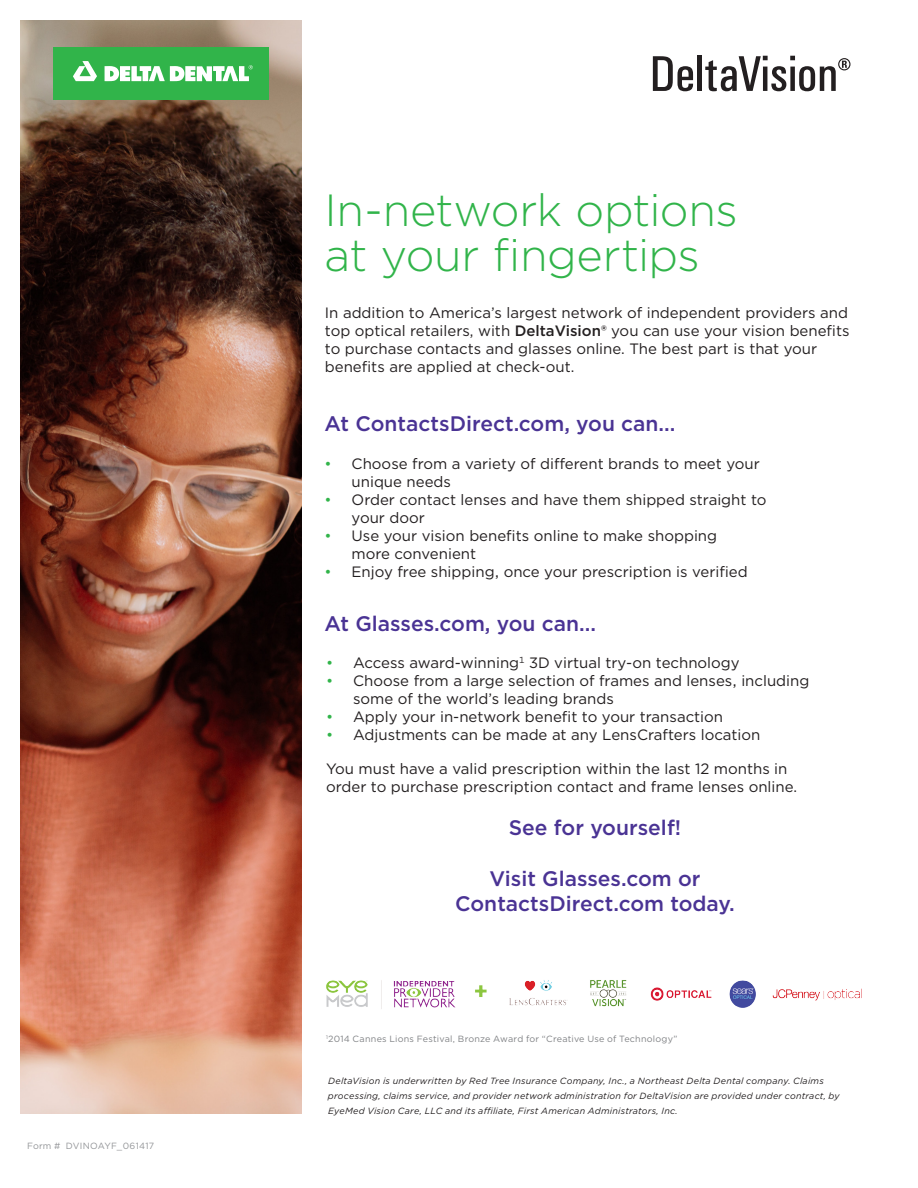
<style>
.page{position:relative;width:918px;height:1188px;background:#fff}
.page>*{position:absolute;margin:0;border:0;box-sizing:border-box;transform-origin:0 0}
.body_SB{font:300 45px/45px "Gotham";letter-spacing:-.01em;color:#31b44a}
.t1{font:500 21px/25.2px "Gotham";color:#4a3394;text-align:center}
.t2{font:15px/18px "Gotham";color:#231f20}
.t3{font:italic 9px/15px "Gotham";letter-spacing:.02em;color:#231f20}
.footnote{font:9px "Gotham";letter-spacing:.025em;color:#808285}
.t4{font:9px "Gotham";letter-spacing:.025em;color:#939598}
.s1{font-weight:500}
.s2{color:#31b44a}
</style>
<div class="page">
<img style="left:20px;top:20px;width:282px;height:1094px">
<img style="left:326px;top:980px;width:536px;height:29px">
<div style="left:53px;top:47px;width:216px;height:53px;background:#31b44a"></div>
<svg style="left:73px;top:61px;width:24px;height:20px"></svg>
<svg style="left:105px;top:65px;width:148px;height:16px"></svg>
<svg style="left:653px;top:56px;width:40px;height:35px"></svg>
<div style="left:697px;top:56px;width:5px;height:35px;background:#231f20"></div>
<svg style="left:705px;top:56px;width:145px;height:35px"></svg>
<p class="t4" style="left:27px;top:1140px;width:129px">Form # DVINOAYF_061417</p>
<p class="body_SB" style="left:325px;top:187px;width:415px">In-network options at your fingertips</p>
<p class="t2" style="left:325px;top:303px;width:526px">In addition to America’s largest network of independent providers and top optical retailers, with <span class="s1">DeltaVision®</span> you can use your vision benefits to purchase contacts and glasses online. The best part is that your benefits are applied at check-out.</p>
<p class="t1" style="left:325px;top:411px;width:353px">At ContactsDirect.com, you can...</p>
<p class="t2" style="left:352px;top:454px;width:410px;text-indent:-27px"><span class="s2">•</span> Choose from a variety of different brands to meet your unique needs</p>
<p class="t2" style="left:352px;top:490px;width:416px;text-indent:-27px"><span class="s2">•</span> Order contact lenses and have them shipped straight to your door</p>
<p class="t2" style="left:352px;top:526px;width:367px;text-indent:-27px"><span class="s2">•</span> Use your vision benefits online to make shopping more convenient</p>
<p class="t2" style="left:325px;top:562px;width:425px"><span class="s2">•</span> Enjoy free shipping, once your prescription is verified</p>
<p class="t1" style="left:325px;top:610px;width:273px">At Glasses.com, you can...</p>
<p class="t2" style="left:326px;top:654px;width:415px"><span class="s2">•</span> Access award-winning<sup>1</sup> 3D virtual try-on technology</p>
<p class="t2" style="left:353px;top:672px;width:458px;text-indent:-27px"><span class="s2">•</span> Choose from a large selection of frames and lenses, including some of the world’s leading brands</p>
<p class="t2" style="left:326px;top:708px;width:399px"><span class="s2">•</span> Apply your in-network benefit to your transaction</p>
<p class="t2" style="left:326px;top:726px;width:436px"><span class="s2">•</span> Adjustments can be made at any LensCrafters location</p>
<p class="t2" style="left:326px;top:760px;width:473px">You must have a valid prescription within the last 12 months in order to purchase prescription contact and frame lenses online.</p>
<p class="t1" style="left:509px;top:815px;width:174px">See for yourself!</p>
<p class="t1" style="left:455px;top:865px;width:281px">Visit Glasses.com or<br>ContactsDirect.com today.</p>
<p class="footnote" style="left:326px;top:1033px;width:353px"><sup>1</sup>2014 Cannes Lions Festival, Bronze Award for “Creative Use of Technology”</p>
<p class="t3" style="left:328px;top:1073px;width:513px">DeltaVision is underwritten by Red Tree Insurance Company, Inc., a Northeast Delta Dental company. Claims processing, claims service, and provider network administration for DeltaVision are provided under contract, by<br>EyeMed Vision Care, LLC and its affiliate, First American Administrators, Inc.</p>
</div>
